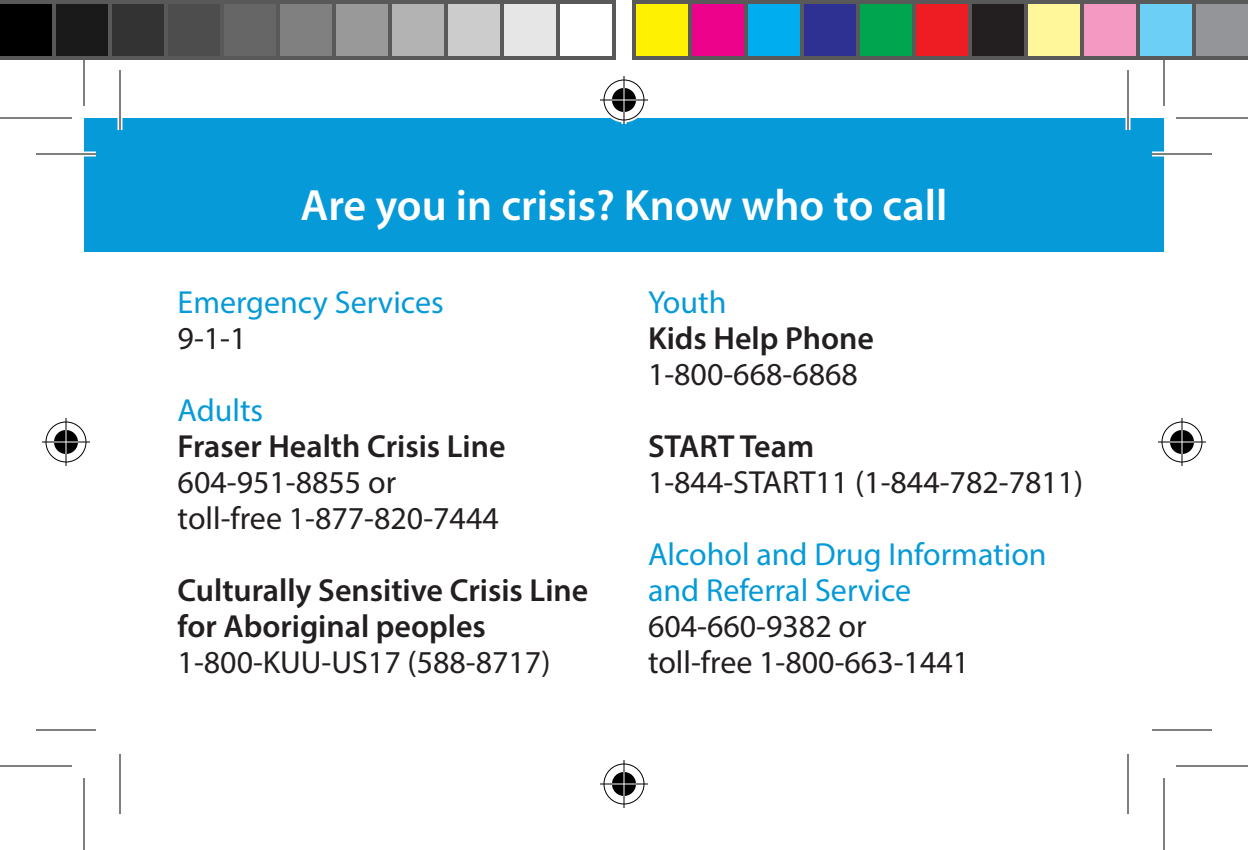
<style>
.page{position:relative;width:1248px;height:850px;background:#fff}
.page>*{position:absolute;margin:0;border:0;box-sizing:border-box;transform-origin:0 0}
.t1{font:600 44px "Myriad Pro";color:#fff}
.t2{font:32px/36px "Myriad Pro";color:#231f20}
.t3{font:32px/36px "Myriad Pro";color:#069ad9}
.t4{font:600 32px/36px "Myriad Pro";color:#231f20}
.s1{color:#231f20}
.s2{color:#069ad9}
.s3{font-weight:600}
.s4{font-weight:400}
.s5{font-weight:400;color:#069ad9}
</style>
<div class="page">
<div style="left:84px;top:118px;width:1080px;height:133px;background:#069ad9"></div>
<hr style="left:36px;top:152px;width:60px;height:4px;background:#fff">
<hr style="left:1152px;top:152px;width:60px;height:4px;background:#fff">
<hr style="left:118px;top:70px;width:4px;height:60px;background:#fff">
<hr style="left:1126px;top:70px;width:4px;height:60px;background:#fff">
<hr style="left:36px;top:153px;width:60px;height:2px;background:#000">
<hr style="left:1152px;top:153px;width:60px;height:2px;background:#000">
<hr style="left:36px;top:729px;width:60px;height:2px;background:#000">
<hr style="left:1152px;top:729px;width:60px;height:2px;background:#000">
<hr style="left:119px;top:70px;width:2px;height:60px;background:#000">
<hr style="left:119px;top:754px;width:2px;height:60px;background:#000">
<hr style="left:1127px;top:70px;width:2px;height:60px;background:#000">
<hr style="left:1127px;top:754px;width:2px;height:60px;background:#000">
<hr style="left:0;top:117px;width:72px;height:2px;background:#000">
<hr style="left:1176px;top:117px;width:72px;height:2px;background:#000">
<hr style="left:0;top:765px;width:72px;height:2px;background:#000">
<hr style="left:1176px;top:765px;width:72px;height:2px;background:#000">
<hr style="left:83px;top:34px;width:2px;height:72px;background:#000">
<hr style="left:83px;top:778px;width:2px;height:72px;background:#000">
<hr style="left:1163px;top:34px;width:2px;height:72px;background:#000">
<hr style="left:1163px;top:778px;width:2px;height:72px;background:#000">
<div style="left:602px;top:78px;width:44px;height:44px;border:5px solid #fff;border-radius:50%"></div>
<hr style="left:600px;top:98px;width:48px;height:4px;background:#fff">
<hr style="left:622px;top:76px;width:4px;height:48px;background:#fff">
<div style="left:610px;top:86px;width:28px;height:28px;border:5px solid #fff;border-radius:50%"></div>
<div style="left:604px;top:80px;width:40px;height:40px;border:1px solid #000;border-radius:50%"></div>
<hr style="left:600px;top:99px;width:48px;height:2px;background:#000">
<hr style="left:623px;top:76px;width:2px;height:48px;background:#000">
<div style="left:612px;top:88px;width:24px;height:24px;background:#000;border-radius:50%"></div>
<hr style="left:612px;top:99px;width:24px;height:2px;background:#fff">
<hr style="left:623px;top:88px;width:2px;height:24px;background:#fff">
<div style="left:602px;top:762px;width:44px;height:44px;border:5px solid #fff;border-radius:50%"></div>
<hr style="left:600px;top:782px;width:48px;height:4px;background:#fff">
<hr style="left:622px;top:760px;width:4px;height:48px;background:#fff">
<div style="left:610px;top:770px;width:28px;height:28px;border:5px solid #fff;border-radius:50%"></div>
<div style="left:604px;top:764px;width:40px;height:40px;border:1px solid #000;border-radius:50%"></div>
<hr style="left:600px;top:783px;width:48px;height:2px;background:#000">
<hr style="left:623px;top:760px;width:2px;height:48px;background:#000">
<div style="left:612px;top:772px;width:24px;height:24px;background:#000;border-radius:50%"></div>
<hr style="left:612px;top:783px;width:24px;height:2px;background:#fff">
<hr style="left:623px;top:772px;width:2px;height:24px;background:#fff">
<div style="left:44px;top:420px;width:44px;height:44px;border:5px solid #fff;border-radius:50%"></div>
<hr style="left:42px;top:440px;width:48px;height:4px;background:#fff">
<hr style="left:64px;top:418px;width:4px;height:48px;background:#fff">
<div style="left:52px;top:428px;width:28px;height:28px;border:5px solid #fff;border-radius:50%"></div>
<div style="left:46px;top:422px;width:40px;height:40px;border:1px solid #000;border-radius:50%"></div>
<hr style="left:42px;top:441px;width:48px;height:2px;background:#000">
<hr style="left:65px;top:418px;width:2px;height:48px;background:#000">
<div style="left:54px;top:430px;width:24px;height:24px;background:#000;border-radius:50%"></div>
<hr style="left:54px;top:441px;width:24px;height:2px;background:#fff">
<hr style="left:65px;top:430px;width:2px;height:24px;background:#fff">
<div style="left:1160px;top:420px;width:44px;height:44px;border:5px solid #fff;border-radius:50%"></div>
<hr style="left:1158px;top:440px;width:48px;height:4px;background:#fff">
<hr style="left:1180px;top:418px;width:4px;height:48px;background:#fff">
<div style="left:1168px;top:428px;width:28px;height:28px;border:5px solid #fff;border-radius:50%"></div>
<div style="left:1162px;top:422px;width:40px;height:40px;border:1px solid #000;border-radius:50%"></div>
<hr style="left:1158px;top:441px;width:48px;height:2px;background:#000">
<hr style="left:1181px;top:418px;width:2px;height:48px;background:#000">
<div style="left:1170px;top:430px;width:24px;height:24px;background:#000;border-radius:50%"></div>
<hr style="left:1170px;top:441px;width:24px;height:2px;background:#fff">
<hr style="left:1181px;top:430px;width:2px;height:24px;background:#fff">
<svg style="left:0;top:0;width:52px;height:60px;background:#0b0b0b"></svg>
<div style="left:54px;top:2px;width:56px;height:56px;background:#1a1a1a"></div>
<div style="left:52px;top:0;width:60px;height:60px;border:4px solid #595959"></div>
<div style="left:110px;top:2px;width:56px;height:56px;background:#333"></div>
<div style="left:108px;top:0;width:60px;height:60px;border:4px solid #595959"></div>
<div style="left:166px;top:2px;width:56px;height:56px;background:#4d4d4d"></div>
<div style="left:164px;top:0;width:60px;height:60px;border:4px solid #595959"></div>
<div style="left:222px;top:2px;width:56px;height:56px;background:#666"></div>
<div style="left:220px;top:0;width:60px;height:60px;border:4px solid #595959"></div>
<div style="left:278px;top:2px;width:56px;height:56px;background:#808080"></div>
<div style="left:276px;top:0;width:60px;height:60px;border:4px solid #595959"></div>
<div style="left:334px;top:2px;width:56px;height:56px;background:#999"></div>
<div style="left:332px;top:0;width:60px;height:60px;border:4px solid #595959"></div>
<div style="left:390px;top:2px;width:56px;height:56px;background:#b3b3b3"></div>
<div style="left:388px;top:0;width:60px;height:60px;border:4px solid #595959"></div>
<div style="left:446px;top:2px;width:56px;height:56px;background:#ccc"></div>
<div style="left:444px;top:0;width:60px;height:60px;border:4px solid #595959"></div>
<div style="left:502px;top:2px;width:56px;height:56px;background:#e6e6e6"></div>
<div style="left:500px;top:0;width:60px;height:60px;border:4px solid #595959"></div>
<div style="left:556px;top:0;width:60px;height:60px;border:4px solid #595959"></div>
<div style="left:634px;top:2px;width:56px;height:56px;background:#fff101"></div>
<div style="left:632px;top:0;width:60px;height:60px;border:4px solid #595959"></div>
<div style="left:690px;top:2px;width:56px;height:56px;background:#ed028c"></div>
<div style="left:688px;top:0;width:60px;height:60px;border:4px solid #595959"></div>
<div style="left:746px;top:2px;width:56px;height:56px;background:#00aeef"></div>
<div style="left:744px;top:0;width:60px;height:60px;border:4px solid #595959"></div>
<div style="left:802px;top:2px;width:56px;height:56px;background:#2e3092"></div>
<div style="left:800px;top:0;width:60px;height:60px;border:4px solid #595959"></div>
<div style="left:858px;top:2px;width:56px;height:56px;background:#00a54f"></div>
<div style="left:856px;top:0;width:60px;height:60px;border:4px solid #595959"></div>
<div style="left:914px;top:2px;width:56px;height:56px;background:#ee1d23"></div>
<div style="left:912px;top:0;width:60px;height:60px;border:4px solid #595959"></div>
<div style="left:970px;top:2px;width:56px;height:56px;background:#231f20"></div>
<div style="left:968px;top:0;width:60px;height:60px;border:4px solid #595959"></div>
<div style="left:1026px;top:2px;width:56px;height:56px;background:#fff79a"></div>
<div style="left:1024px;top:0;width:60px;height:60px;border:4px solid #595959"></div>
<div style="left:1082px;top:2px;width:56px;height:56px;background:#f499c2"></div>
<div style="left:1080px;top:0;width:60px;height:60px;border:4px solid #595959"></div>
<div style="left:1138px;top:2px;width:56px;height:56px;background:#6bcff6"></div>
<div style="left:1136px;top:0;width:60px;height:60px;border:4px solid #595959"></div>
<svg style="left:1192px;top:0;width:56px;height:60px;background:#87898b"></svg>
<p class="t1" style="left:301px;top:177px;width:648px">Are you in crisis? Know who to call</p>
<p class="t3" style="left:178px;top:284px;width:268px">Emergency Services<br><span class="s1">9-1-1</span></p>
<p class="t2" style="left:178px;top:392px;width:330px"><span class="s2">Adults<br></span><span class="s3">Fraser Health Crisis Line<br></span>604-951-8855 or toll-free 1-877-820-7444</p>
<p class="t4" style="left:178px;top:572px;width:412px">Culturally Sensitive Crisis Line for Aboriginal peoples<br><span class="s4">1-800-KUU-US17 (588-8717)</span></p>
<p class="t4" style="left:648px;top:284px;width:228px"><span class="s5">Youth<br></span>Kids Help Phone</p>
<p class="t2" style="left:648px;top:356px;width:212px">1-800-668-6868</p>
<p class="t4" style="left:648px;top:428px;width:168px">START Team</p>
<p class="t2" style="left:648px;top:464px;width:437px">1-844-START11 (1-844-782-7811)</p>
<p class="t3" style="left:648px;top:536px;width:400px">Alcohol and Drug Information and Referral Service<br><span class="s1">604-660-9382 or<br>toll-free 1-800-663-1441</span></p>
</div>
